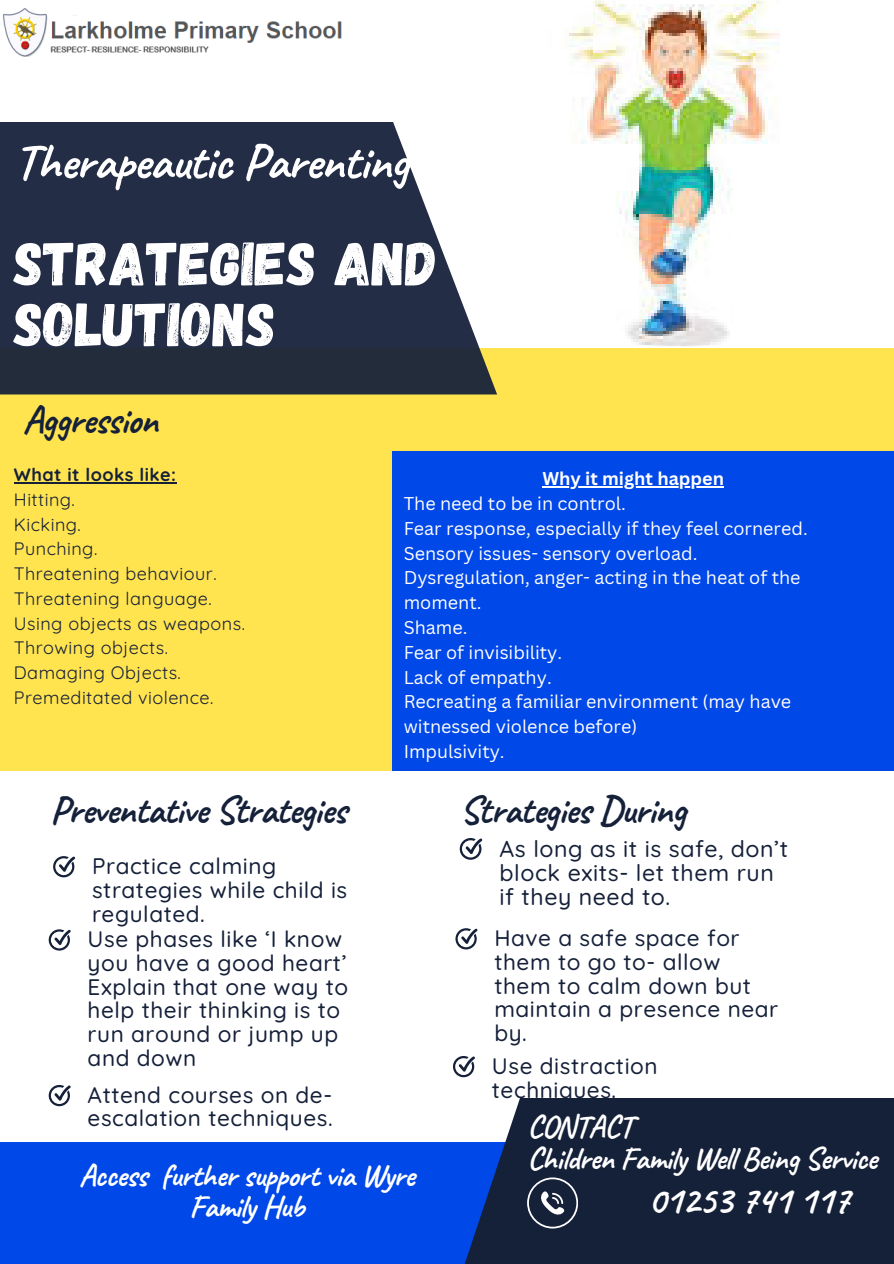
<style>
.page{position:relative;width:894px;height:1264px;background:#fff}
.page>*{position:absolute;margin:0;border:0;box-sizing:border-box;transform-origin:0 0}
.t1{font:61.5px/60.8px "Gagalin";color:#fff}
.t2{font:700 51px "Caveat";letter-spacing:-.02em;color:#fff}
.t3{font:700 39px "Caveat";letter-spacing:-.02em;color:#152039}
.t4{font:700 39px "Caveat";letter-spacing:-.02em;color:#fff}
.t5{font:700 31.5px/31.5px "Caveat";letter-spacing:-.02em;color:#fff}
.t6{font:500 22.95px/24.2px "Quicksand";letter-spacing:.025em;color:#152039}
.t7{font:500 22.5px/23.7px "Quicksand";letter-spacing:.025em;color:#152039}
.t8{font:18px/24.8px "Canva Sans";color:#fff}
.t9{font:18px "Quicksand";letter-spacing:.025em;color:#152039}
.t10{font:700 18px "Quicksand";letter-spacing:.025em;color:#152039}
.t11{font:700 18px "Canva Sans";color:#fff}
</style>
<div class="page">
<div style="left:0;top:348px;width:893px;height:422px;background:#ffe34f"></div>
<div style="left:0;top:1142px;width:893px;height:121px;background:#0048e8"></div>
<div style="left:465px;top:1098px;width:428px;height:165px;background:#152039"></div>
<img style="left:569px;top:0;width:211px;height:346px">
<svg style="left:0;top:122px;width:497px;height:272px;background:#3a4256"></svg>
<svg style="left:527px;top:1177px;width:50px;height:51px;background:#414a5e"></svg>
<svg style="left:459px;top:838px;width:23px;height:21px"></svg>
<svg style="left:455px;top:928px;width:22px;height:21px"></svg>
<svg style="left:453px;top:1056px;width:22px;height:21px"></svg>
<svg style="left:53px;top:856px;width:22px;height:21px"></svg>
<svg style="left:49px;top:929px;width:22px;height:21px"></svg>
<svg style="left:49px;top:1085px;width:22px;height:21px"></svg>
<img style="left:2px;top:8px;width:340px;height:49px">
<hr style="left:14px;top:482px;width:163px;height:1px;background:#152039">
<div style="left:392px;top:451px;width:501px;height:319px;background:#0048e8"></div>
<hr style="left:542px;top:486px;width:182px;height:1px;background:#fff">
<h3 class="t2" style="left:14px;top:129px;width:396px">Therapeautic Parenting</h3>
<p class="t1" style="left:14px;top:230px;width:425px">STRATEGIES AND<br>SOLUTIONS</p>
<p class="t3" style="left:23px;top:395px;width:137px">Aggression</p>
<p class="t10" style="left:14px;top:463px;width:164px">What it looks like:</p>
<p class="t9" style="left:14px;top:488px;width:62px">Hitting.</p>
<p class="t9" style="left:14px;top:512px;width:68px">Kicking.</p>
<p class="t9" style="left:14px;top:537px;width:85px">Punching.</p>
<p class="t9" style="left:14px;top:562px;width:204px">Threatening behaviour.</p>
<p class="t9" style="left:14px;top:587px;width:199px">Threatening language.</p>
<p class="t9" style="left:14px;top:611px;width:232px">Using objects as weapons.</p>
<p class="t9" style="left:14px;top:636px;width:155px">Throwing objects.</p>
<p class="t9" style="left:14px;top:661px;width:168px">Damaging Objects.</p>
<p class="t9" style="left:14px;top:686px;width:201px">Premeditated violence.</p>
<h3 class="t11" style="left:542px;top:466px;width:183px">Why it might happen</h3>
<p class="t8" style="left:403px;top:491px;width:224px">The need to be in control.</p>
<p class="t8" style="left:403px;top:515px;width:405px">Fear response, especially if they feel cornered.</p>
<p class="t8" style="left:403px;top:540px;width:295px">Sensory issues- sensory overload.</p>
<p class="t8" style="left:403px;top:565px;width:398px">Dysregulation, anger- acting in the heat of the moment.</p>
<p class="t8" style="left:403px;top:614px;width:65px">Shame.</p>
<p class="t8" style="left:403px;top:639px;width:160px">Fear of invisibility.</p>
<p class="t8" style="left:403px;top:664px;width:149px">Lack of empathy.</p>
<p class="t8" style="left:403px;top:689px;width:389px">Recreating a familiar environment (may have witnessed violence before)</p>
<p class="t8" style="left:403px;top:738px;width:102px">Impulsivity.</p>
<p class="t3" style="left:50px;top:785px;width:298px">Preventative Strategies</p>
<p class="t3" style="left:459px;top:785px;width:228px">Strategies During</p>
<p class="t7" style="left:92px;top:854px;width:257px">Practice calming strategies while child is regulated.</p>
<p class="t7" style="left:88px;top:927px;width:262px">Use phases like ‘I know you have a good heart’<br>Explain that one way to help their thinking is to run around or jump up and down</p>
<p class="t7" style="left:88px;top:1082px;width:246px">Attend courses on de&shy;escalation techniques.</p>
<p class="t5" style="left:79px;top:1159px;width:337px;text-align:center">Access further support via Wyre<br>Family Hub</p>
<h2 class="t6" style="left:499px;top:836px;width:290px">As long as it is safe, don’t block exits- let them run if they need to.</h2>
<h1 class="t7" style="left:494px;top:926px;width:285px">Have a safe space for them to go to- allow them to calm down but maintain a presence near by.</h1>
<h3 class="t7" style="left:492px;top:1053px;width:167px">Use distraction techniques.</h3>
<p class="t5" style="left:527px;top:1111px;width:351px">CONTACT<br>Children Family Well Being Service</p>
<p class="t4" style="left:648px;top:1175px;width:203px">01253 741 117</p>
</div>
